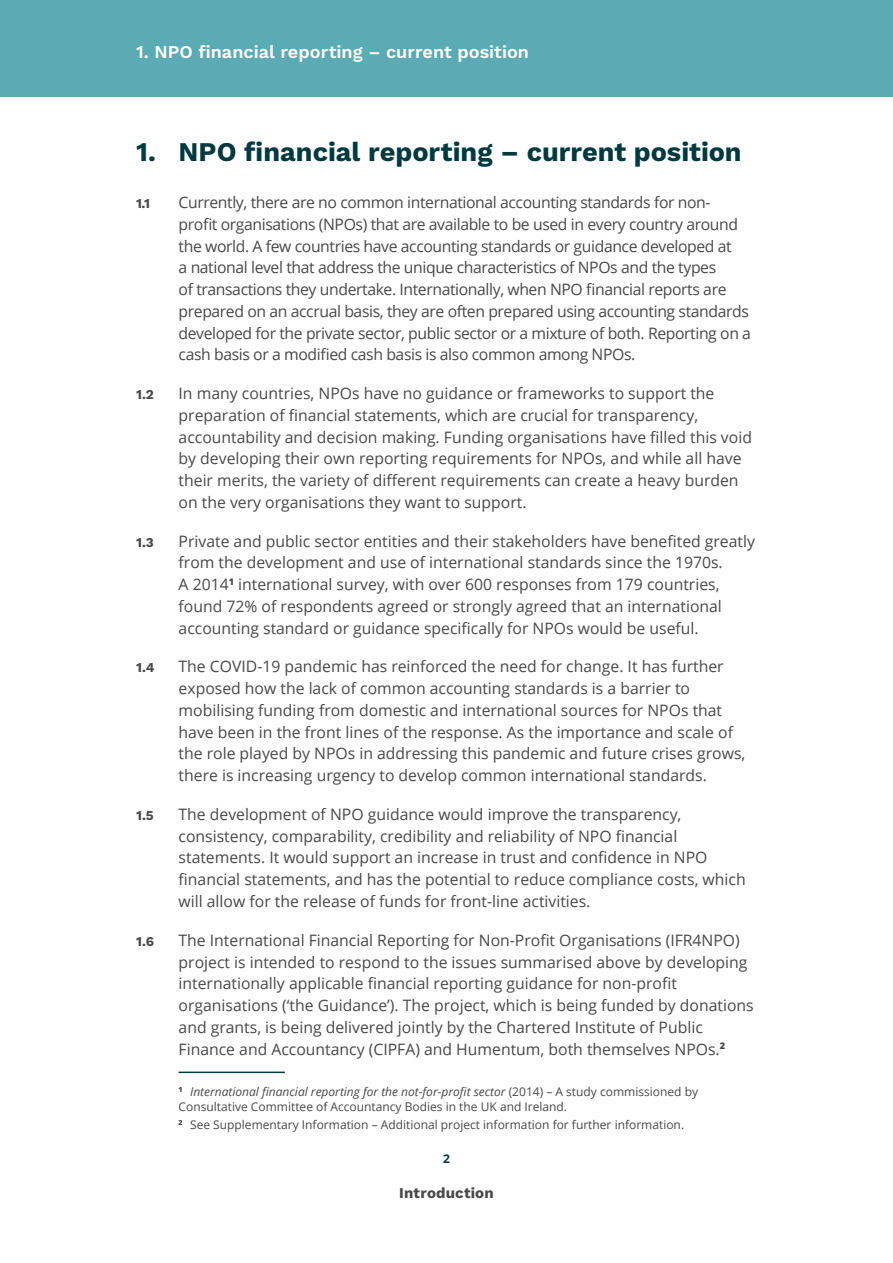
<style>
.page{position:relative;width:893px;height:1263px;background:#fff}
.page>*{position:absolute;margin:0;border:0;box-sizing:border-box;transform-origin:0 0}
.t1{font:700 27px "Work Sans";color:#003a3f}
.t2{font:600 18px "Work Sans";color:#fff}
.t3{font:15.75px/21.8px "Open Sans";color:#494849}
.t4{font:15.75px/21.8px "Open Sans";letter-spacing:-.025em;color:#494849}
.t5{font:700 15px "Work Sans";letter-spacing:.01em;color:#494849}
.t6{font:700 13.5px "Work Sans";color:#494849}
.t7{font:12px/15px "Open Sans";color:#494849}
.t8{font:700 12px "Open Sans";color:#003a3f}
.s1{font-style:italic}
</style>
<div class="page">
<div style="left:0;top:0;width:893px;height:97px;background:#5aabb3"></div>
<hr style="left:179px;top:1071px;width:106px;height:2px;background:#003a3f">
<p class="t2" style="left:136px;top:41px;width:395px">1. NPO financial reporting – current position</p>
<h1 class="t1" style="left:136px;top:136px;width:607px">1. NPO financial reporting – current position</h1>
<p class="t6" style="left:136px;top:196px;width:15px">1.1</p>
<p class="t4" style="left:179px;top:191px;width:574px">Currently, there are no common international accounting standards for non&shy;profit organisations (NPOs) that are available to be used in every country around the world. A few countries have accounting standards or guidance developed at<br>a national level that address the unique characteristics of NPOs and the types<br>of transactions they undertake. Internationally, when NPO financial reports are prepared on an accrual basis, they are often prepared using accounting standards developed for the private sector, public sector or a mixture of both. Reporting on a cash basis or a modified cash basis is also common among NPOs.</p>
<p class="t6" style="left:136px;top:387px;width:19px">1.2</p>
<p class="t3" style="left:179px;top:382px;width:575px">In many countries, NPOs have no guidance or frameworks to support the preparation of financial statements, which are crucial for transparency, accountability and decision making. Funding organisations have filled this void by developing their own reporting requirements for NPOs, and while all have their merits, the variety of different requirements can create a heavy burden on the very organisations they want to support.</p>
<p class="t6" style="left:136px;top:534px;width:19px">1.3</p>
<p class="t3" style="left:179px;top:530px;width:578px">Private and public sector entities and their stakeholders have benefited greatly from the development and use of international standards since the 1970s.<br>A 2014<sup>1</sup> international survey, with over 600 responses from 179 countries, found 72% of respondents agreed or strongly agreed that an international accounting standard or guidance specifically for NPOs would be useful.</p>
<p class="t6" style="left:136px;top:660px;width:20px">1.4</p>
<p class="t3" style="left:179px;top:655px;width:568px">The COVID-19 pandemic has reinforced the need for change. It has further exposed how the lack of common accounting standards is a barrier to mobilising funding from domestic and international sources for NPOs that have been in the front lines of the response. As the importance and scale of the role played by NPOs in addressing this pandemic and future crises grows, there is increasing urgency to develop common international standards.</p>
<p class="t6" style="left:136px;top:807px;width:19px">1.5</p>
<p class="t3" style="left:179px;top:803px;width:569px">The development of NPO guidance would improve the transparency, consistency, comparability, credibility and reliability of NPO financial statements. It would support an increase in trust and confidence in NPO financial statements, and has the potential to reduce compliance costs, which will allow for the release of funds for front-line activities.</p>
<p class="t6" style="left:136px;top:933px;width:20px">1.6</p>
<p class="t3" style="left:179px;top:929px;width:577px">The International Financial Reporting for Non-Profit Organisations (IFR4NPO) project is intended to respond to the issues summarised above by developing internationally applicable financial reporting guidance for non-profit organisations (‘the Guidance’). The project, which is being funded by donations and grants, is being delivered jointly by the Chartered Institute of Public Finance and Accountancy (CIPFA) and Humentum, both themselves NPOs.<sup>2</sup></p>
<p class="t7" style="left:179px;top:1084px;width:521px"><sup>1</sup> <span class="s1">International financial reporting for the not-for-profit sector</span> (2014) – A study commissioned by<br>Consultative Committee of Accountancy Bodies in the UK and Ireland.</p>
<p class="t7" style="left:179px;top:1117px;width:507px"><sup>2</sup> See Supplementary Information – Additional project information for further information.</p>
<p class="t8" style="left:443px;top:1150px;width:8px">2</p>
<p class="t5" style="left:399px;top:1184px;width:96px">Introduction</p>
</div>
